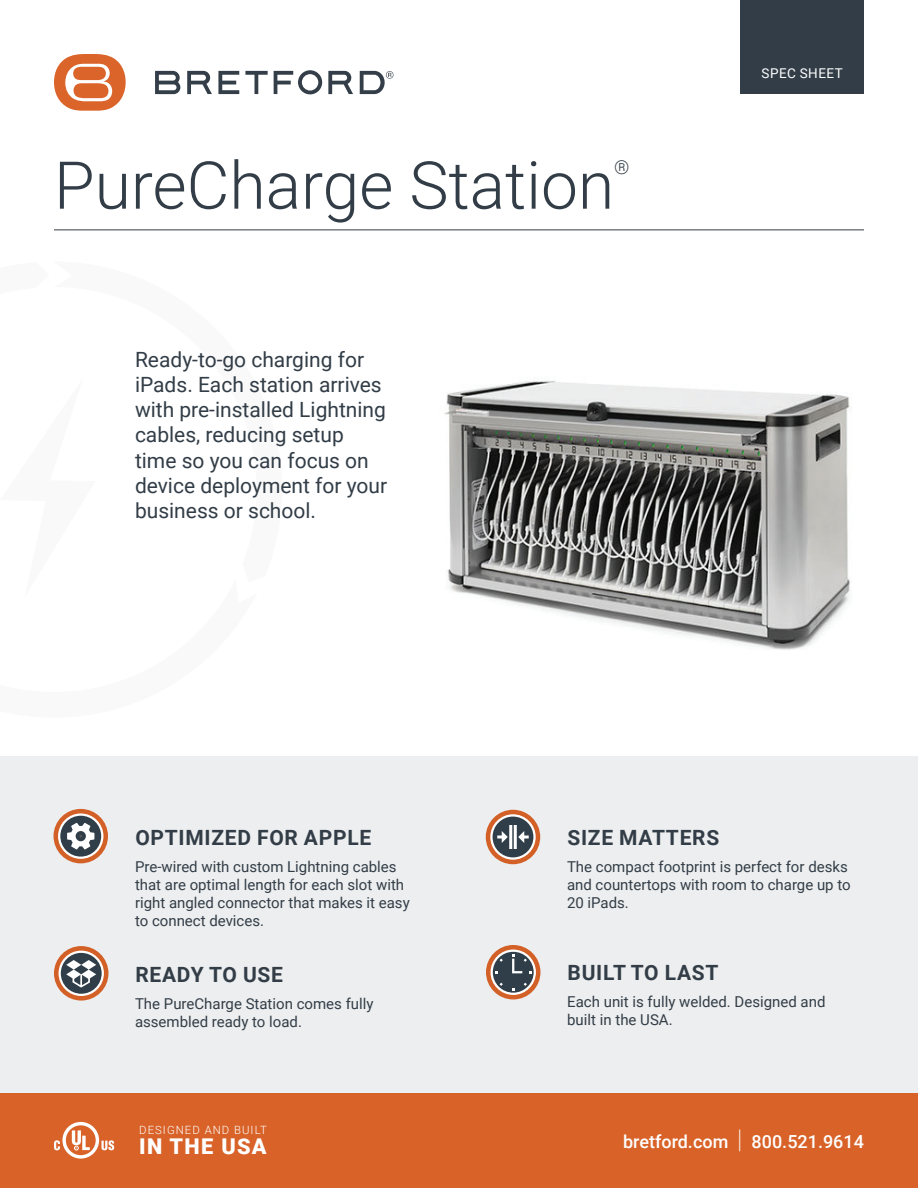
<style>
.page{position:relative;width:918px;height:1188px;background:#fff}
.page>*{position:absolute;margin:0;border:0;box-sizing:border-box;transform-origin:0 0}
.t1{font:300 66px "Roboto";color:#323d47}
.t2{font:900 21.75px "Roboto";letter-spacing:.06em;color:#fff}
.t3{font:21px/25.2px "Roboto";color:#323d47}
.t4{font:700 21px "Roboto";letter-spacing:.035em;color:#323d47}
.t5{font:300 19.2px "Roboto";color:#323d47}
.t6{font:500 18px "Roboto";color:#fff}
.t7{font:15px/18px "Roboto";color:#323d47}
.t8{font:13.5px "Roboto";letter-spacing:.035em;color:#fff}
.t9{font:300 11.4px "Roboto";letter-spacing:.09em;color:#fff}
.s1{font-weight:300;font-size:25.8px}
</style>
<div class="page">
<svg style="left:187px;top:71px;width:25px;height:23px"></svg>
<svg style="left:274px;top:70px;width:48px;height:24px"></svg>
<svg style="left:218px;top:71px;width:21px;height:23px"></svg>
<svg style="left:245px;top:71px;width:23px;height:23px"></svg>
<svg style="left:155px;top:71px;width:25px;height:23px"></svg>
<svg style="left:328px;top:71px;width:25px;height:23px"></svg>
<svg style="left:54px;top:54px;width:72px;height:57px"></svg>
<svg style="left:360px;top:71px;width:33px;height:23px"></svg>
<div style="left:740px;top:0;width:124px;height:94px;background:#323d47"></div>
<div style="left:0;top:756px;width:918px;height:346px;background:#edeeef"></div>
<div style="left:0;top:1093px;width:918px;height:95px;background:#d86228"></div>
<hr style="left:717px;top:1097px;width:1px;height:37px;background:#fff">
<svg style="left:54px;top:1122px;width:60px;height:37px"></svg>
<hr style="left:54px;top:230px;width:810px;height:1px;background:#323d47">
<div style="left:54px;top:809px;width:54px;height:54px;background:#d36027;border-radius:50%"></div>
<svg style="left:58px;top:813px;width:45px;height:46px"></svg>
<div style="left:54px;top:946px;width:54px;height:55px;background:#d36027;border-radius:50%"></div>
<svg style="left:59px;top:951px;width:45px;height:45px"></svg>
<div style="left:486px;top:810px;width:54px;height:54px;background:#d36027;border-radius:50%"></div>
<svg style="left:490px;top:814px;width:46px;height:46px"></svg>
<img style="left:444px;top:380px;width:407px;height:270px">
<div style="left:486px;top:945px;width:54px;height:54px;background:#d36027;border-radius:50%"></div>
<svg style="left:491px;top:950px;width:45px;height:45px"></svg>
<p class="t1" style="left:54px;top:139px;width:562px">PureCharge Station</p>
<p class="t5" style="left:614px;top:153px;width:17px">®</p>
<p class="t3" style="left:135px;top:346px;width:254px">Ready-to-go charging for iPads. Each station arrives with pre-installed Lightning cables, reducing setup time so you can focus on device deployment for your business or school.</p>
<p class="t8" style="left:762px;top:63px;width:83px">SPEC SHEET</p>
<p class="t4" style="left:135px;top:823px;width:237px">OPTIMIZED FOR APPLE</p>
<p class="t7" style="left:135px;top:857px;width:276px">Pre-wired with custom Lightning cables that are optimal length for each slot with right angled connector that makes it easy to connect devices.</p>
<p class="t4" style="left:135px;top:960px;width:149px">READY TO USE</p>
<p class="t7" style="left:135px;top:994px;width:240px">The PureCharge Station comes fully assembled ready to load.</p>
<p class="t9" style="left:139px;top:1122px;width:129px">DESIGNED AND BUILT</p>
<h2 class="t2" style="left:139px;top:1131px;width:129px">IN THE USA</h2>
<p class="t4" style="left:567px;top:823px;width:153px">SIZE MATTERS</p>
<p class="t7" style="left:567px;top:857px;width:285px">The compact footprint is perfect for desks and countertops with room to charge up to<br>20 iPads.</p>
<p class="t4" style="left:568px;top:958px;width:153px">BUILT TO LAST</p>
<p class="t7" style="left:567px;top:993px;width:260px">Each unit is fully welded. Designed and built in the USA.</p>
<p class="t6" style="left:623px;top:1128px;width:242px">bretford.com <span class="s1">|</span> 800.521.9614</p>
</div>
